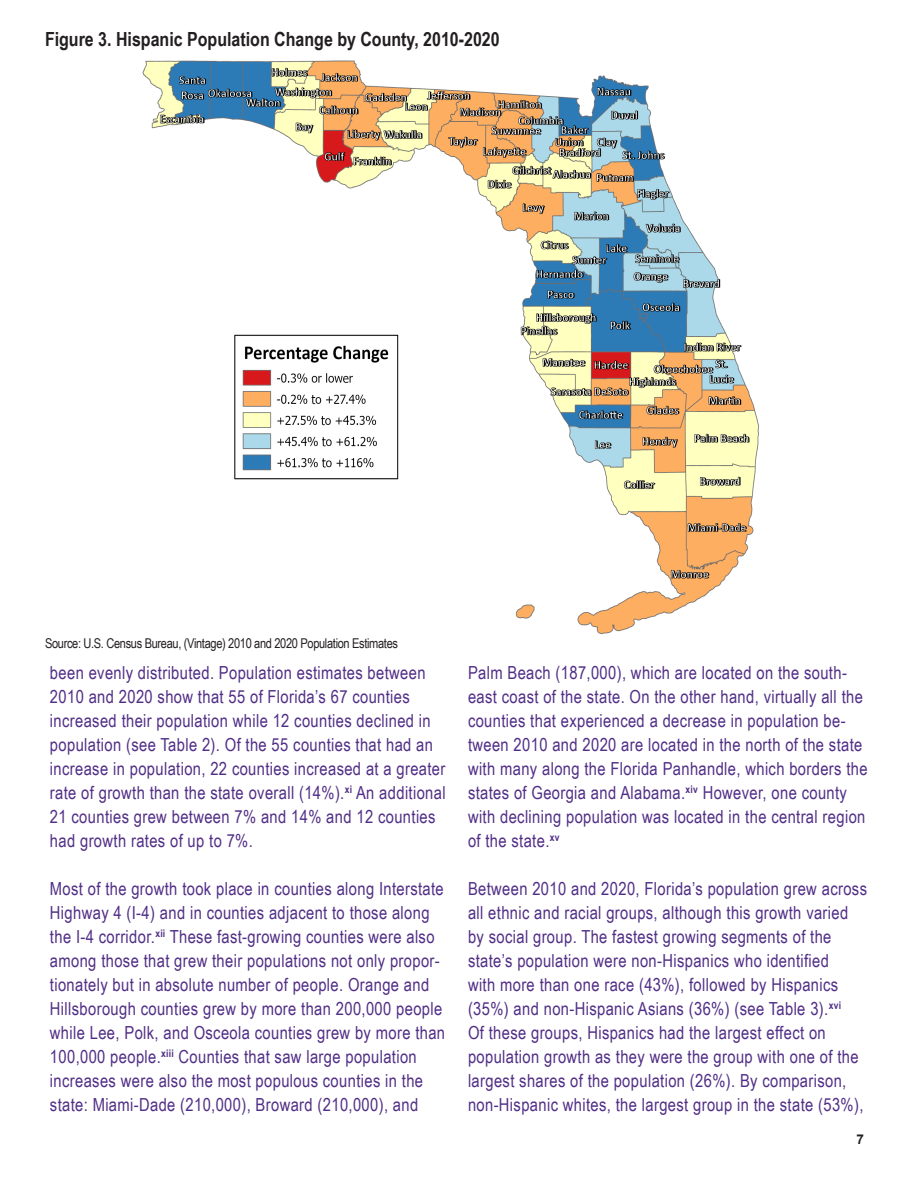
<style>
.page{position:relative;width:918px;height:1188px;background:#fff}
.page>*{position:absolute;margin:0;border:0;box-sizing:border-box;transform-origin:0 0}
.t1{font:700 19.5px "Arial Narrow";color:#231f20}
.List_Paragraph{font:18px/24px "Arial Narrow";letter-spacing:.02em;color:#512e86}
.t2{font:13.5px "Arial Narrow";letter-spacing:-.025em;color:#231f20}
.t3{font:700 13.5px "Arial";color:#231f20}
</style>
<div class="page">
<img style="left:142px;top:60px;width:617px;height:575px">
<p class="t1" style="left:45px;top:24px;width:456px">Figure 3. Hispanic Population Change by County, 2010-2020</p>
<p class="t2" style="left:45px;top:633px;width:355px">Source: U.S. Census Bureau, (Vintage) 2010 and 2020 Population Estimates</p>
<p class="List_Paragraph" style="left:50px;top:660px;width:397px">been evenly distributed. Population estimates between 2010 and 2020 show that 55 of Florida’s 67 counties increased their population while 12 counties declined in population (see Table 2). Of the 55 counties that had an increase in population, 22 counties increased at a greater rate of growth than the state overall (14%).<sup>xi</sup> An additional 21 counties grew between 7% and 14% and 12 counties had growth rates of up to 7%.</p>
<p class="List_Paragraph" style="left:50px;top:876px;width:397px">Most of the growth took place in counties along Interstate Highway 4 (I-4) and in counties adjacent to those along the I-4 corridor.<sup>xii</sup> These fast-growing counties were also among those that grew their populations not only propor&shy;tionately but in absolute number of people. Orange and Hillsborough counties grew by more than 200,000 people while Lee, Polk, and Osceola counties grew by more than 100,000 people.<sup>xiii</sup> Counties that saw large population increases were also the most populous counties in the state: Miami-Dade (210,000), Broward (210,000), and</p>
<p class="List_Paragraph" style="left:468px;top:660px;width:401px">Palm Beach (187,000), which are located on the south&shy;east coast of the state. On the other hand, virtually all the counties that experienced a decrease in population be&shy;tween 2010 and 2020 are located in the north of the state with many along the Florida Panhandle, which borders the states of Georgia and Alabama.<sup>xiv</sup> However, one county with declining population was located in the central region of the state.<sup>xv</sup></p>
<p class="List_Paragraph" style="left:468px;top:876px;width:401px">Between 2010 and 2020, Florida’s population grew across all ethnic and racial groups, although this growth varied by social group. The fastest growing segments of the state’s population were non-Hispanics who identified<br>with more than one race (43%), followed by Hispanics (35%) and non-Hispanic Asians (36%) (see Table 3).<sup>xvi<br></sup>Of these groups, Hispanics had the largest effect on population growth as they were the group with one of the largest shares of the population (26%). By comparison, non-Hispanic whites, the largest group in the state (53%),</p>
<p class="t3" style="left:856px;top:1130px;width:9px">7</p>
</div>
